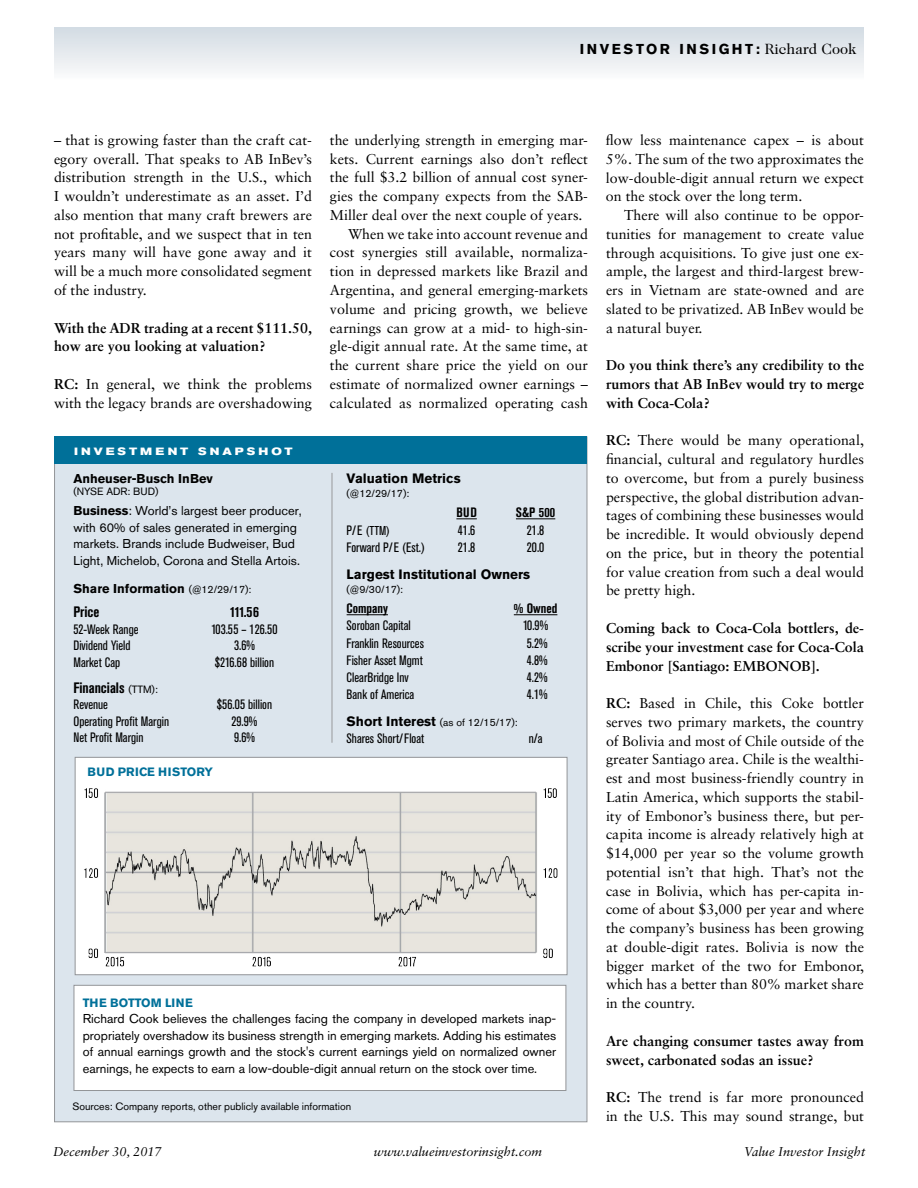
<style>
.page{position:relative;width:918px;height:1188px;background:#fff}
.page>*{position:absolute;margin:0;border:0;box-sizing:border-box;transform-origin:0 0}
.t1{font:700 condensed 15px "Akzidenz Grotesk BE";color:#000}
.t2{font:14.25px/18.8px "Sabon";color:#000;text-align:justify}
.t3{font:700 14.25px/18.8px "Sabon";color:#000}
.t4{font:700 14.25px "Akzidenz Grotesk BQ";letter-spacing:.18em;color:#000}
.t5{font:condensed 13.5px "Akzidenz Grotesk BE";color:#000}
.t6{font:700 13.5px "Akzidenz Grotesk BQ";color:#000}
.t7{font:700 condensed 13.5px "Akzidenz Grotesk BE";color:#000}
.t8{font:12.75px/16.5px "Akzidenz Grotesk BQ";color:#000}
.t9{font:italic 12.75px "Sabon LT Std";color:#000}
.t10{font:700 12.75px "Akzidenz Grotesk BQ";color:#000}
.t11{font:condensed 12.75px "Akzidenz Grotesk BE";color:#000}
.t12{font:700 12px "Akzidenz Grotesk BE";color:#007099}
.t13{font:10.5px "Akzidenz Grotesk BQ";color:#000}
.t14{font:700 expanded 10.5px "Akzidenz Grotesk BE";letter-spacing:.29em;color:#fff}
.s1{font-family:"Caslon Two Twenty Four";font-weight:400;font-size:15px}
.s2{font-weight:700}
.s3{font-weight:400;font-size:10.5px}
.s4{font-family:"Akzidenz Grotesk BQ";font-weight:400;font-stretch:normal;font-size:10.5px}
.s5{font-size:13.5px}
.s6{font-weight:700;font-size:13.5px}
</style>
<div class="page">
<div style="left:54px;top:28px;width:810px;height:52px;background:linear-gradient(to bottom,#d3dbe3,#fafbfb)"></div>
<div style="left:54px;top:436px;width:533px;height:686px;background:#dce5ed;border:1px solid #939598"></div>
<div style="left:74px;top:985px;width:492px;height:106px;background:#fff;border:1px solid #939598"></div>
<svg style="left:456px;top:518px;width:21px;height:1px"></svg>
<hr style="left:516px;top:518px;width:39px;height:1px;background:#000">
<hr style="left:347px;top:614px;width:41px;height:1px;background:#000">
<hr style="left:514px;top:614px;width:43px;height:1px;background:#000">
<div style="left:54px;top:436px;width:532px;height:28px;background:#007099"></div>
<hr style="left:332px;top:473px;width:1px;height:270px;background:#524b48">
<div style="left:75px;top:757px;width:492px;height:218px;background:#fff;border:1px solid #939598"></div>
<img style="left:84px;top:788px;width:473px;height:179px">
<p class="t4" style="left:580px;top:41px;width:278px">INVESTOR INSIGHT: <span class="s1">Richard Cook</span></p>
<p class="t2" style="left:54px;top:130px;width:260px">– that is growing faster than the craft cat&shy;egory overall. That speaks to AB InBev’s distribution strength in the U.S., which I wouldn’t underestimate as an asset. I’d also mention that many craft brewers are not profitable, and we suspect that in ten years many will have gone away and it will be a much more consolidated segment of the industry.</p>
<p class="t3" style="left:54px;top:318px;width:260px">With the ADR trading at a recent $111.50, how are you looking at valuation?</p>
<p class="t2" style="left:54px;top:375px;width:260px"><span class="s2">RC:</span> In general, we think the problems with the legacy brands are overshadowing</p>
<p class="t14" style="left:74px;top:445px;width:220px">INVESTMENT SNAPSHOT</p>
<p class="t10" style="left:73px;top:471px;width:141px">Anheuser-Busch InBev</p>
<p class="t13" style="left:73px;top:485px;width:87px">(NYSE ADR: BUD)</p>
<p class="t8" style="left:73px;top:503px;width:230px"><span class="s2">Business</span>: World’s largest beer producer, with 60% of sales generated in emerging markets. Brands include Budweiser, Bud Light, Michelob, Corona and Stella Artois.</p>
<p class="t10" style="left:73px;top:581px;width:179px">Share Information <span class="s3">(@12/29/17):</span></p>
<p class="t1" style="left:73px;top:603px;width:27px">Price</p>
<p class="t1" style="left:230px;top:603px;width:31px">111.56</p>
<p class="t5" style="left:73px;top:622px;width:67px">52-Week Range</p>
<p class="t5" style="left:211px;top:622px;width:68px">103.55 – 126.50</p>
<p class="t5" style="left:73px;top:638px;width:59px">Dividend Yield</p>
<p class="t5" style="left:234px;top:638px;width:22px">3.6%</p>
<p class="t5" style="left:73px;top:655px;width:48px">Market Cap</p>
<p class="t5" style="left:215px;top:655px;width:61px">$216.68 billion</p>
<p class="t1" style="left:73px;top:679px;width:86px">Financials <span class="s4">(TTM):</span></p>
<p class="t5" style="left:73px;top:697px;width:36px">Revenue</p>
<p class="t5" style="left:217px;top:697px;width:57px">$56.05 billion</p>
<p class="t5" style="left:73px;top:714px;width:97px">Operating Profit Margin</p>
<p class="t5" style="left:231px;top:714px;width:27px">29.9%</p>
<p class="t5" style="left:73px;top:730px;width:72px">Net Profit Margin</p>
<p class="t5" style="left:234px;top:730px;width:22px">9.6%</p>
<p class="t12" style="left:88px;top:764px;width:127px">BUD PRICE HISTORY</p>
<p class="t2" style="left:330px;top:130px;width:259px">the underlying strength in emerging mar-</p>
<p class="t2" style="left:330px;top:149px;width:260px">kets. Current earnings also don’t reflect</p>
<p class="t2" style="left:330px;top:168px;width:259px">the full $3.2 billion of annual cost syner-</p>
<p class="t2" style="left:330px;top:187px;width:259px">gies the company expects from the SAB-</p>
<p class="t2" style="left:330px;top:206px;width:254px">Miller deal over the next couple of years.</p>
<p class="t2" style="left:348px;top:224px;width:241px">When we take into account revenue and</p>
<p class="t2" style="left:330px;top:243px;width:259px">cost synergies still available, normaliza-</p>
<p class="t2" style="left:330px;top:262px;width:259px">tion in depressed markets like Brazil and</p>
<p class="t2" style="left:330px;top:281px;width:260px">Argentina, and general emerging-markets</p>
<p class="t2" style="left:330px;top:299px;width:259px">volume and pricing growth, we believe</p>
<p class="t2" style="left:330px;top:318px;width:260px">earnings can grow at a mid- to high-sin-</p>
<p class="t2" style="left:330px;top:337px;width:259px">gle-digit annual rate. At the same time, at</p>
<p class="t2" style="left:330px;top:356px;width:259px">the current share price the yield on our</p>
<p class="t2" style="left:330px;top:374px;width:259px">estimate of normalized owner earnings –</p>
<p class="t2" style="left:330px;top:393px;width:259px">calculated as normalized operating cash</p>
<p class="t6" style="left:347px;top:471px;width:116px">Valuation Metrics</p>
<p class="t13" style="left:347px;top:488px;width:64px">(@12/29/17):</p>
<p class="t7" style="left:456px;top:505px;width:22px">BUD</p>
<p class="t7" style="left:516px;top:505px;width:41px">S&amp;P 500</p>
<p class="t11" style="left:347px;top:523px;width:45px"><span class="s5">P/E</span> (TTM)</p>
<p class="t5" style="left:458px;top:522px;width:19px">41.6</p>
<p class="t5" style="left:527px;top:522px;width:19px">21.8</p>
<p class="t5" style="left:347px;top:539px;width:80px">Forward P/E (Est.)</p>
<p class="t5" style="left:458px;top:539px;width:19px">21.8</p>
<p class="t5" style="left:527px;top:539px;width:19px">20.0</p>
<p class="t6" style="left:347px;top:567px;width:185px">Largest Institutional Owners</p>
<p class="t13" style="left:347px;top:583px;width:58px">(@9/30/17):</p>
<p class="t7" style="left:347px;top:601px;width:43px">Company</p>
<p class="t7" style="left:514px;top:601px;width:45px">% Owned</p>
<p class="t5" style="left:347px;top:618px;width:66px">Soroban Capital</p>
<p class="t5" style="left:523px;top:618px;width:27px">10.9%</p>
<p class="t5" style="left:347px;top:635px;width:79px">Franklin Resources</p>
<p class="t5" style="left:527px;top:635px;width:22px">5.2%</p>
<p class="t5" style="left:347px;top:652px;width:78px">Fisher Asset Mgmt</p>
<p class="t5" style="left:527px;top:652px;width:22px">4.8%</p>
<p class="t5" style="left:347px;top:670px;width:64px">ClearBridge Inv</p>
<p class="t5" style="left:527px;top:670px;width:22px">4.2%</p>
<p class="t5" style="left:347px;top:687px;width:69px">Bank of America</p>
<p class="t5" style="left:527px;top:687px;width:22px">4.1%</p>
<p class="t13" style="left:347px;top:716px;width:173px"><span class="s6">Short Interest</span> (as of 12/15/17):</p>
<p class="t5" style="left:347px;top:731px;width:79px">Shares Short/Float</p>
<p class="t5" style="left:529px;top:731px;width:15px">n/a</p>
<p class="t12" style="left:83px;top:995px;width:112px">THE BOTTOM LINE</p>
<p class="t8" style="left:83px;top:1010px;width:475px;text-align:justify">Richard Cook believes the challenges facing the company in developed markets inap&shy;propriately overshadow its business strength in emerging markets. Adding his estimates of annual earnings growth and the stock's current earnings yield on normalized owner earnings, he expects to earn a low-double-digit annual return on the stock over time.</p>
<p class="t13" style="left:72px;top:1100px;width:280px">Sources: Company reports, other publicly available information</p>
<p class="t2" style="left:606px;top:131px;width:259px">flow less maintenance capex – is about 5%. The sum of the two approximates the low-double-digit annual return we expect on the stock over the long term.</p>
<p class="t2" style="left:606px;top:206px;width:260px;text-indent:18px">There will also continue to be oppor&shy;tunities for management to create value through acquisitions. To give just one ex&shy;ample, the largest and third-largest brew&shy;ers in Vietnam are state-owned and are slated to be privatized. AB InBev would be a natural buyer.</p>
<p class="t3" style="left:606px;top:356px;width:260px;text-align:justify">Do you think there’s any credibility to the rumors that AB InBev would try to merge with Coca-Cola?</p>
<p class="t2" style="left:606px;top:431px;width:260px"><span class="s2">RC:</span> There would be many operational, financial, cultural and regulatory hurdles to overcome, but from a purely business perspective, the global distribution advan&shy;tages of combining these businesses would be incredible. It would obviously depend on the price, but in theory the potential for value creation from such a deal would be pretty high.</p>
<p class="t3" style="left:606px;top:618px;width:260px;text-align:justify">Coming back to Coca-Cola bottlers, de&shy;scribe your investment case for Coca-Cola Embonor [Santiago: EMBONOB].</p>
<p class="t2" style="left:606px;top:694px;width:260px"><span class="s2">RC:</span> Based in Chile, this Coke bottler serves two primary markets, the country of Bolivia and most of Chile outside of the greater Santiago area. Chile is the wealthi&shy;est and most business-friendly country in Latin America, which supports the stabil&shy;ity of Embonor’s business there, but per&shy;capita income is already relatively high at $14,000 per year so the volume growth potential isn’t that high. That’s not the case in Bolivia, which has per-capita in&shy;come of about $3,000 per year and where the company’s business has been growing at double-digit rates. Bolivia is now the bigger market of the two for Embonor, which has a better than 80% market share in the country.</p>
<p class="t3" style="left:606px;top:1031px;width:259px">Are changing consumer tastes away from sweet, carbonated sodas an issue?</p>
<p class="t2" style="left:606px;top:1088px;width:260px"><span class="s2">RC:</span> The trend is far more pronounced in the U.S. This may sound strange, but</p>
<p class="t9" style="left:53px;top:1144px;width:110px">December 30, 2017</p>
<p class="t9" style="left:374px;top:1144px;width:170px">www.valueinvestorinsight.com</p>
<p class="t9" style="left:744px;top:1144px;width:123px">Value Investor Insight</p>
</div>
